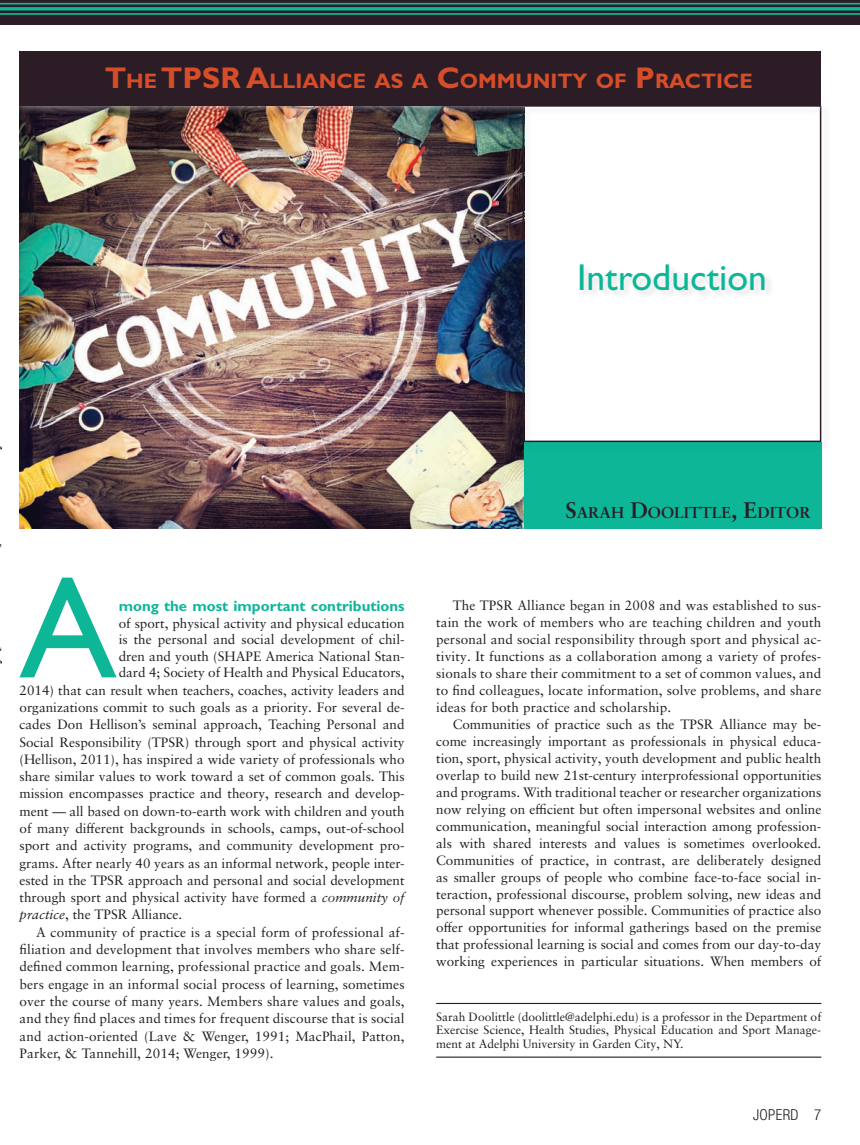
<style>
.page{position:relative;width:860px;height:1145px;background:#fff}
.page>*{position:absolute;margin:0;border:0;box-sizing:border-box;transform-origin:0 0}
.t1{font:145.35px "Gill Sans";color:#0cb697}
.t2{font:37.5px "Gill Sans";color:#0cb697}
.t3{font:700 21px "Gill Sans";color:#d64d2a}
.t4{font:700 15.75px "Sabon LT Pro";color:#2b1c26}
.t5{font:700 15px "Gill Sans";color:#0cb697}
.t6{font:300 condensed 15px "Helvetica Neue LTW1 G";letter-spacing:.02em;color:#231f20}
.t7{font:13.5px/17px "Sabon LT Pro";color:#231f20;text-align:justify}
.t8{font:12px/13.5px "Sabon LT Pro";color:#231f20;text-align:justify}
.s1{font-size:30px}
.s2{font-style:italic}
.s3{font-size:22.5px}
.s4{font-style:inherit}
</style>
<div class="page">
<hr style="left:436px;top:1002px;width:384px;height:1px;background:#231f20">
<hr style="left:436px;top:1056px;width:384px;height:1px;background:#231f20">
<img style="left:19px;top:115px;width:504px;height:413px">
<div style="left:523px;top:442px;width:297px;height:86px;background:#0cb697"></div>
<div style="left:521px;top:105px;width:309px;height:347px;background:#fff"></div>
<div style="left:522px;top:105px;width:298px;height:337px;border:2px solid #2b1c26"></div>
<div style="left:10px;top:41px;width:820px;height:74px;background:#fff;opacity:.75"></div>
<div style="left:19px;top:51px;width:801px;height:54px;background:#2b1c26"></div>
<div style="left:0;top:0;width:859px;height:24px;background:#2b1c26"></div>
<hr style="left:0;top:3px;width:859px;height:2px;background:#0cb697">
<svg style="left:0;top:7px;width:859px;height:4px;background:#10a086"></svg>
<hr style="left:0;top:13px;width:859px;height:2px;background:#0cb697">
<h3 class="t3" style="left:105px;top:68px;width:649px"><span class="s1">T</span>HE <span class="s1">TPSR A</span>LLIANCE AS A <span class="s1">C</span>OMMUNITY OF <span class="s1">P</span>RACTICE</h3>
<h2 class="t2" style="left:576px;top:256px;width:191px">Introduction</h2>
<h1 class="t1" style="left:19px;top:544px;width:98px">A</h1>
<p class="t5" style="left:119px;top:597px;width:287px">mong the most important contributions</p>
<p class="t7" style="left:119px;top:614px;width:287px">of sport, physical activity and physical education</p>
<p class="t7" style="left:119px;top:630px;width:287px">is the personal and social development of chil-</p>
<p class="t7" style="left:119px;top:647px;width:287px">dren and youth (SHAPE America National Stan-</p>
<p class="t7" style="left:119px;top:663px;width:287px">dard 4; Society of Health and Physical Educators,</p>
<p class="t7" style="left:19px;top:681px;width:386px">2014) that can result when teachers, coaches, activity leaders and</p>
<p class="t7" style="left:19px;top:698px;width:386px">organizations commit to such goals as a priority. For several de-</p>
<p class="t7" style="left:19px;top:715px;width:386px">cades Don Hellison’s seminal approach, Teaching Personal and</p>
<p class="t7" style="left:19px;top:732px;width:386px">Social Responsibility (TPSR) through sport and physical activity</p>
<p class="t7" style="left:19px;top:750px;width:386px">(Hellison, 2011), has inspired a wide variety of professionals who</p>
<p class="t7" style="left:19px;top:767px;width:386px">share similar values to work toward a set of common goals. This</p>
<p class="t7" style="left:19px;top:784px;width:386px">mission encompasses practice and theory, research and develop-</p>
<p class="t7" style="left:19px;top:802px;width:386px">ment — all based on down-to-earth work with children and youth</p>
<p class="t7" style="left:19px;top:819px;width:386px">of many different backgrounds in schools, camps, out-of-school</p>
<p class="t7" style="left:19px;top:836px;width:386px">sport and activity programs, and community development pro-</p>
<p class="t7" style="left:19px;top:853px;width:386px">grams. After nearly 40 years as an informal network, people inter-</p>
<p class="t7" style="left:19px;top:871px;width:386px">ested in the TPSR approach and personal and social development</p>
<p class="t7" style="left:19px;top:888px;width:386px">through sport and physical activity have formed a <span class="s2">community of</span></p>
<p class="t7" style="left:19px;top:905px;width:164px"><span class="s2">practice</span>, the TPSR Alliance.</p>
<p class="t7" style="left:36px;top:923px;width:370px">A community of practice is a special form of professional af-</p>
<p class="t7" style="left:19px;top:940px;width:386px">filiation and development that involves members who share self-</p>
<p class="t7" style="left:19px;top:957px;width:386px">defined common learning, professional practice and goals. Mem-</p>
<p class="t7" style="left:19px;top:974px;width:386px">bers engage in an informal social process of learning, sometimes</p>
<p class="t7" style="left:19px;top:992px;width:386px">over the course of many years. Members share values and goals,</p>
<p class="t7" style="left:19px;top:1009px;width:386px">and they find places and times for frequent discourse that is social</p>
<p class="t7" style="left:19px;top:1026px;width:386px">and action-oriented (Lave &amp; Wenger, 1991; MacPhail, Patton,</p>
<p class="t7" style="left:19px;top:1044px;width:255px">Parker, &amp; Tannehill, 2014; Wenger, 1999).</p>
<p class="t4" style="left:565px;top:502px;width:247px"><span class="s3">S</span>ARAH <span class="s3">D</span>OOLITTLE<span class="s3">, E</span>DITOR</p>
<p class="t7" style="left:436px;top:596px;width:386px;text-indent:16px">The TPSR Alliance began in 2008 and was established to sus&shy;tain the work of members who are teaching children and youth personal and social responsibility through sport and physical ac&shy;tivity. It functions as a collaboration among a variety of profes&shy;sionals to share their commitment to a set of common values, and to find colleagues, locate information, solve problems, and share ideas for both practice and scholarship.</p>
<p class="t7" style="left:436px;top:715px;width:386px;text-indent:16px">Communities of practice such as the TPSR Alliance may be&shy;come increasingly important as professionals in physical educa&shy;tion, sport, physical activity, youth development and public health overlap to build new 21st-century interprofessional opportunities and programs. With traditional teacher or researcher organizations now relying on efficient but often impersonal websites and online communication, meaningful social interaction among profession&shy;als with shared interests and values is sometimes overlooked.<br>Communities of practice, in contrast, are deliberately designed as smaller groups of people who combine face-to-face social in&shy;teraction, professional discourse, problem solving, new ideas and personal support whenever possible. Communities of practice also offer opportunities for informal gatherings based on the premise that professional learning is social and comes from our day-to-day working experiences in particular situations. When members of</p>
<p class="t8" style="left:436px;top:1009px;width:386px">Sarah Doolittle (doolittle@adelphi.edu) is a professor in the Department of Exercise Science, Health Studies, Physical Education and Sport Manage&shy;ment at Adelphi University in Garden City, NY.</p>
<p class="t6" style="left:752px;top:1106px;width:70px">JOPERD <span class="s4">7</span></p>
</div>
